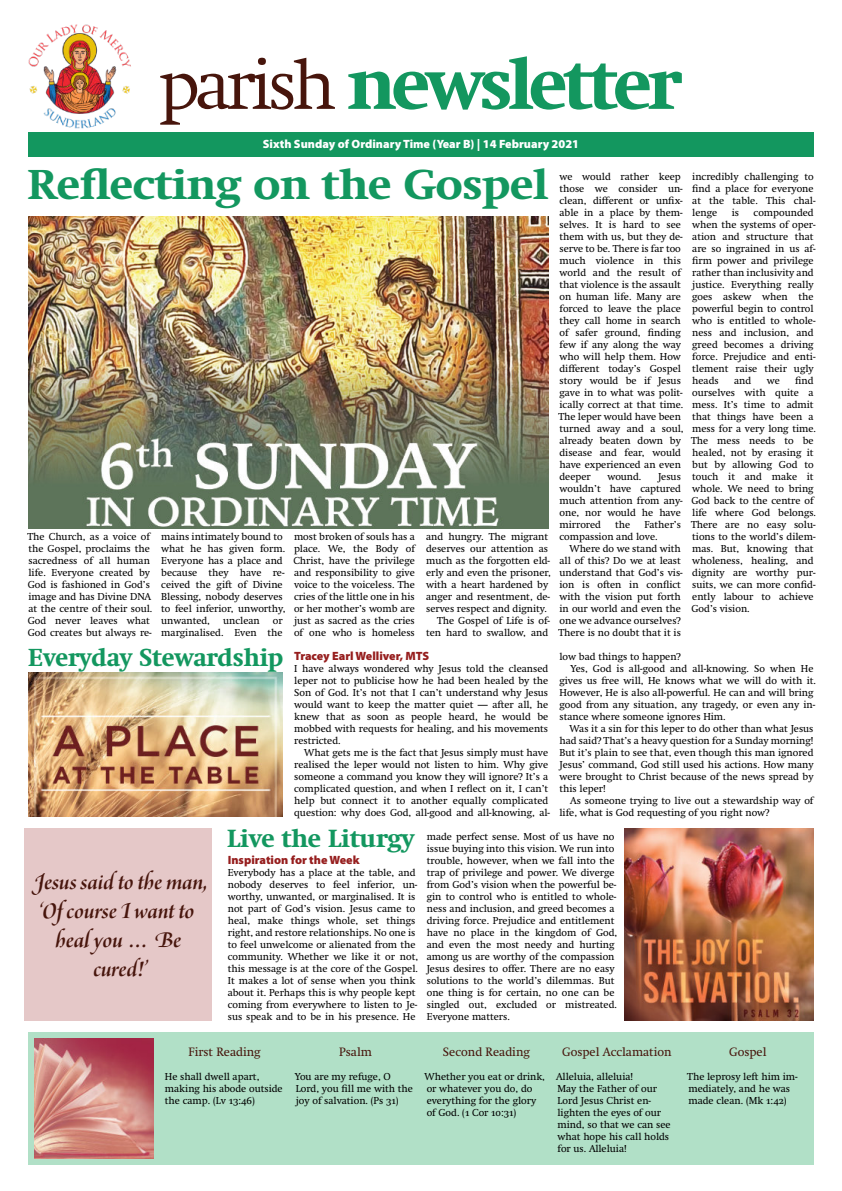
<style>
.page{position:relative;width:842px;height:1191px;background:#fff}
.page>*{position:absolute;margin:0;border:0;box-sizing:border-box;transform-origin:0 0}
.t1{font:800 69.1px "Swift";letter-spacing:-.06em;color:#13975f}
.t2{font:800 40.6px "Swift";letter-spacing:-.01em;color:#13975f;scale:1.04 1}
.t3{font:800 24.1px "Swift";letter-spacing:-.01em;color:#13975f}
.t4{font:24px/28.8px "Arno Pro Smbd Italic Display";letter-spacing:-.005em;color:#47150c;text-align:center}
.t5{font:800 23.9px "Swift";letter-spacing:-.01em;color:#13975f;scale:.96 1}
.t6{font:12px "Swift";color:#47150c}
.t7{font:900 12px "Myriad Pro";color:#fff}
.t8{font:900 12px "Myriad Pro";color:#961e1e}
.t9{font:10px/12px "Swift";color:#000}
.s1{font-weight:300;color:#47150c}
</style>
<div class="page">
<div style="left:28px;top:132px;width:786px;height:24px;background:#13975f"></div>
<img style="left:28px;top:24px;width:103px;height:105px">
<img style="left:28px;top:672px;width:255px;height:144px">
<div style="left:28px;top:1032px;width:786px;height:132px;background:#b1e0c7"></div>
<div style="left:24px;top:828px;width:188px;height:192px;background:#e5c8c8"></div>
<img style="left:29px;top:216px;width:519px;height:312px">
<img style="left:625px;top:828px;width:188px;height:192px">
<img style="left:34px;top:1038px;width:120px;height:120px">
<h1 class="t1" style="left:159px;top:56px;width:524px"><span class="s1">parish</span> newsletter</h1>
<p class="t7" style="left:263px;top:139px;width:318px">Sixth Sunday of Ordinary Time (Year B) | 14 February 2021</p>
<h2 class="t2" style="left:27px;top:168px;width:502px">Reflecting on the Gospel</h2>
<p class="t9" style="left:27px;top:531px;width:127px">The Church, as a voice of the Gospel, proclaims the sacredness of all human life. Everyone created by<br>God is fashioned in God’s image and has Divine DNA at the centre of their soul.<br>God never leaves what<br>God creates but always re-</p>
<p class="t9" style="left:161px;top:531px;width:126px">mains intimately bound to what he has given form.<br>Everyone has a place and because they have re&shy;ceived the gift of Divine<br>Blessing, nobody deserves to feel inferior, unworthy, unwanted,</p>
<p class="t9" style="left:223px;top:615px;width:38px">unclean</p>
<p class="t9" style="left:161px;top:615px;width:123px;text-align:right">or<br>marginalised. Even the</p>
<p class="t9" style="left:293px;top:531px;width:123px;text-align:justify">most broken of souls has a place. We, the Body of Christ, have the privilege and responsibility to give voice to the voiceless. The cries of the little one in his or her mother’s womb are just as sacred as the cries of one who is homeless</p>
<p class="t9" style="left:426px;top:531px;width:123px">and hungry. The migrant</p>
<p class="t9" style="left:426px;top:543px;width:123px">deserves our attention as</p>
<p class="t9" style="left:426px;top:555px;width:125px">much as the forgotten eld-</p>
<p class="t9" style="left:426px;top:567px;width:126px">erly and even the prisoner,</p>
<p class="t9" style="left:426px;top:579px;width:123px">with a heart hardened by</p>
<p class="t9" style="left:426px;top:591px;width:125px">anger and resentment, de-</p>
<p class="t9" style="left:426px;top:603px;width:122px">serves respect and dignity.</p>
<p class="t9" style="left:437px;top:615px;width:115px">The Gospel of Life is of-</p>
<p class="t9" style="left:426px;top:627px;width:123px">ten hard to swallow, and</p>
<p class="t9" style="left:558px;top:171px;width:127px">we would rather keep those we consider un&shy;clean, different or unfix&shy;able in a place by them&shy;selves. It is hard to see them with us, but they de&shy;serve to be. There is far too much violence in this world and the result of that violence is the assault on human life. Many are forced to leave the place they call home in search of safer ground, finding few if any along the way who will help them. How different today’s Gospel story would be if Jesus gave in to what was polit&shy;ically correct at that time.<br>The leper would have been turned away and a soul, already beaten down by disease and fear, would have experienced an even deeper</p>
<p class="t9" style="left:607px;top:471px;width:36px">wound.</p>
<p class="t9" style="left:559px;top:471px;width:125px;text-indent:99px">Jesus wouldn’t have captured much attention from any&shy;one, nor would he have mirrored</p>
<p class="t9" style="left:559px;top:519px;width:123px;text-indent:85px">Father’s compassion and love.</p>
<p class="t9" style="left:558px;top:543px;width:126px;text-indent:11px">Where do we stand with all of this? Do we at least understand that God’s vis&shy;ion is often in conflict with the vision put forth in our world and even the one we advance ourselves?<br>There is no doubt that it is</p>
<p class="t9" style="left:615px;top:519px;width:17px">the</p>
<p class="t9" style="left:692px;top:171px;width:125px">incredibly challenging to find a place for everyone at the table. This chal&shy;lenge</p>
<p class="t9" style="left:692px;top:207px;width:125px;text-indent:61px">compounded when the systems of oper&shy;ation and structure that are so ingrained in us af&shy;firm power and privilege rather than inclusivity and justice. Everything really goes askew when the powerful begin to control who is entitled to whole&shy;ness and inclusion, and greed becomes a driving force. Prejudice and enti&shy;tlement raise their ugly heads</p>
<p class="t9" style="left:732px;top:207px;width:9px">is</p>
<p class="t9" style="left:691px;top:375px;width:127px;text-indent:104px">find ourselves with quite a mess. It’s time to admit that things have been a mess for a very long time.<br>The mess needs to be healed, not by erasing it but by allowing God to touch it and make it whole. We need to bring<br>God back to the centre of life where God belongs.<br>There are no easy solu&shy;tions to the world’s dilem&shy;mas. But, knowing that wholeness, healing, and dignity are worthy pur&shy;suits, we can more confid&shy;ently labour to achieve<br>God’s vision.</p>
<p class="t9" style="left:734px;top:375px;width:19px">and</p>
<p class="t9" style="left:767px;top:375px;width:15px">we</p>
<h3 class="t5" style="left:28px;top:648px;width:267px">Everyday Stewardship</h3>
<p class="t8" style="left:294px;top:651px;width:136px">Tracey Earl Welliver, MTS</p>
<p class="t9" style="left:294px;top:663px;width:255px;text-align:justify">I have always wondered why Jesus told the cleansed leper not to publicise how he had been healed by the Son of God. It’s not that I can’t understand why Jesus would want to keep the matter quiet — after all, he knew that as soon as people heard, he would be mobbed with requests for healing, and his movements restricted.</p>
<p class="t9" style="left:294px;top:747px;width:257px;text-indent:10px">What gets me is the fact that Jesus simply must have realised the leper would not listen to him. Why give someone a command you know they will ignore? It’s a complicated question, and when I reflect on it, I can’t help but connect it to another equally complicated question: why does God, all-good and all-knowing, al-</p>
<p class="t9" style="left:559px;top:651px;width:123px">low bad things to happen?</p>
<p class="t9" style="left:570px;top:663px;width:245px">Yes, God is all-good and all-knowing. So when He</p>
<p class="t9" style="left:559px;top:675px;width:258px">gives us free will, He knows what we will do with it.</p>
<p class="t9" style="left:559px;top:687px;width:255px">However, He is also all-powerful. He can and will bring</p>
<p class="t9" style="left:559px;top:699px;width:257px">good from any situation, any tragedy, or even any in-</p>
<p class="t9" style="left:559px;top:711px;width:168px">stance where someone ignores Him.</p>
<p class="t9" style="left:570px;top:723px;width:245px">Was it a sin for this leper to do other than what Jesus</p>
<p class="t9" style="left:559px;top:735px;width:255px">had said? That’s a heavy question for a Sunday morning!</p>
<p class="t9" style="left:559px;top:747px;width:255px">But it’s plain to see that, even though this man ignored</p>
<p class="t9" style="left:559px;top:759px;width:255px">Jesus’ command, God still used his actions. How many</p>
<p class="t9" style="left:559px;top:771px;width:255px">were brought to Christ because of the news spread by</p>
<p class="t9" style="left:559px;top:783px;width:48px">this leper!</p>
<p class="t9" style="left:570px;top:795px;width:245px">As someone trying to live out a stewardship way of</p>
<p class="t9" style="left:559px;top:807px;width:211px">life, what is God requesting of you right now?</p>
<h3 class="t4" style="left:33px;top:870px;width:175px">Jesus said to the man, ‘Of course I want to heal you… Be cured!’</h3>
<h3 class="t3" style="left:227px;top:828px;width:189px">Live the Liturgy</h3>
<p class="t8" style="left:228px;top:855px;width:133px">Inspiration for the Week</p>
<p class="t9" style="left:228px;top:867px;width:192px">Everybody has a place at the table, and nobody deserves to feel inferior, un&shy;worthy, unwanted, or marginalised. It is not part of God’s vision. Jesus came to heal, make things whole, set things right, and restore relationships. No one is to feel unwelcome or alienated from the community. Whether we like it or not, this message is at the core of the Gospel.<br>It makes a lot of sense when you think about it. Perhaps this is why people kept coming from everywhere to listen to Je&shy;sus speak and to be in his presence. He</p>
<p class="t9" style="left:427px;top:831px;width:192px">made perfect sense. Most of us have no issue buying into this vision. We run into trouble, however, when we fall into the trap of privilege and power. We diverge from God’s vision when the powerful be&shy;gin to control who is entitled to whole&shy;ness and inclusion, and greed becomes a driving force. Prejudice and entitlement have no place in the kingdom of God, and even the most needy and hurting among us are worthy of the compassion Jesus desires to offer. There are no easy solutions to the world’s dilemmas. But one thing is for certain, no one can be singled out, excluded or mistreated.<br>Everyone matters.</p>
<p class="t6" style="left:189px;top:1047px;width:74px">First Reading</p>
<p class="t9" style="left:165px;top:1071px;width:119px">He shall dwell apart, making his abode outside the camp. (Lv 13:46)</p>
<p class="t6" style="left:339px;top:1047px;width:34px">Psalm</p>
<p class="t9" style="left:295px;top:1071px;width:120px">You are my refuge, O<br>Lord, you fill me with the joy of salvation. (Ps 31)</p>
<p class="t6" style="left:443px;top:1047px;width:88px">Second Reading</p>
<p class="t9" style="left:425px;top:1071px;width:122px">Whether you eat or drink, or whatever you do, do everything for the glory of God. (1 Cor 10:31)</p>
<p class="t6" style="left:562px;top:1047px;width:111px">Gospel Acclamation</p>
<p class="t9" style="left:556px;top:1071px;width:116px">Alleluia, alleluia!<br>May the Father of our<br>Lord Jesus Christ en&shy;lighten the eyes of our mind, so that we can see what hope his call holds for us. Alleluia!</p>
<p class="t6" style="left:729px;top:1047px;width:39px">Gospel</p>
<p class="t9" style="left:687px;top:1071px;width:112px">The leprosy left him im&shy;mediately, and he was made clean. (Mk 1:42)</p>
</div>
